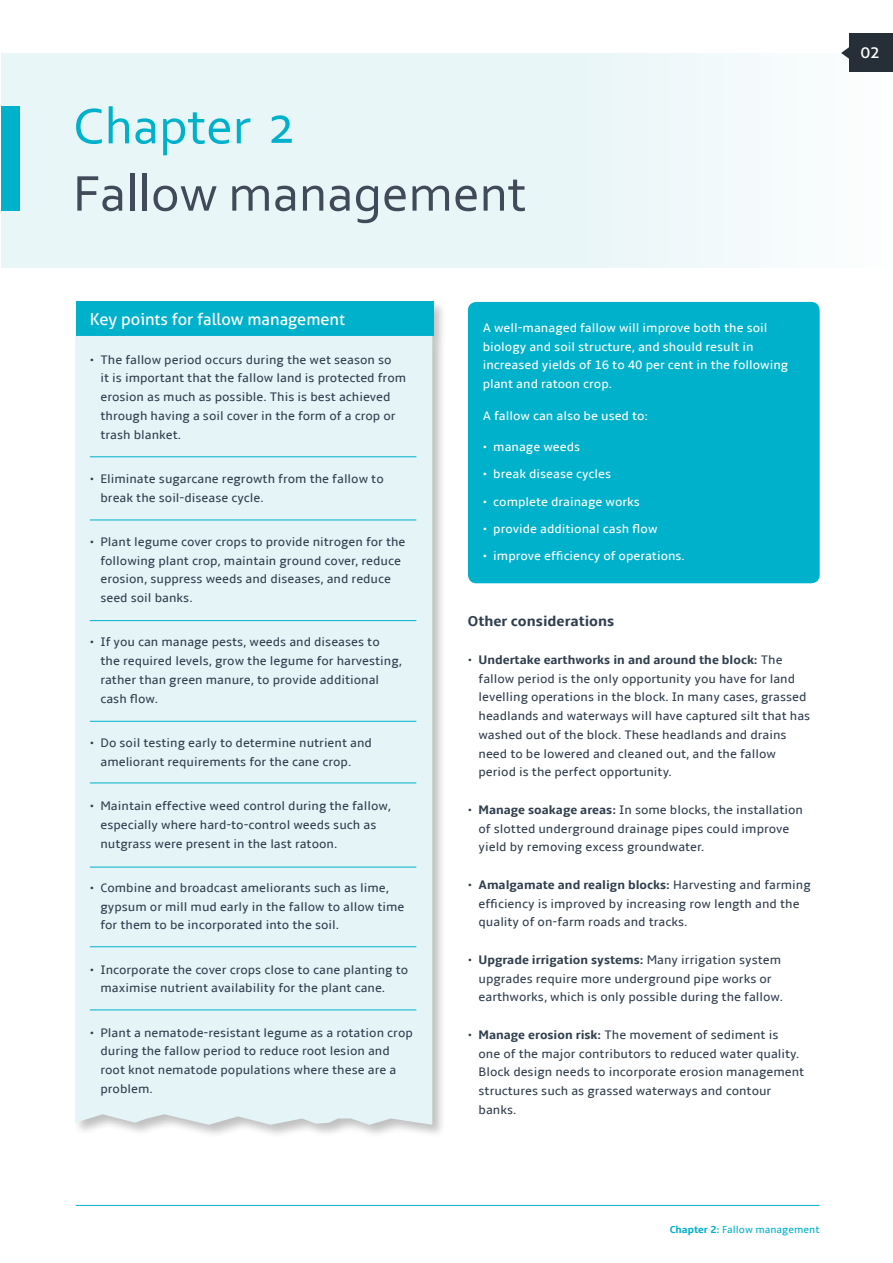
<style>
.page{position:relative;width:893px;height:1263px;background:#fff}
.page>*{position:absolute;margin:0;border:0;box-sizing:border-box;transform-origin:0 0}
.t1{font:52.5px "Corbel";color:#414a59}
.t2{font:52.5px "Corbel";color:#00b1cb}
.t3{font:16.5px "Aller";color:#fff}
.t4{font:700 15px "Amble";color:#313f4e}
.t5{font:12.75px/18.8px "Amble";color:#313f4e}
.t6{font:12.75px/18.8px "Amble";color:#fff}
.t7{font:10.5px "Amble";color:#00b1cb}
.s1{font-size:57.75px}
.s2{font-weight:700}
</style>
<div class="page">
<hr style="left:0;top:53px;width:2px;height:215px;background:#e9f6f8">
<div style="left:2px;top:53px;width:891px;height:215px;background:#e9f6f8"></div>
<div style="left:2px;top:106px;width:18px;height:105px;background:#00b1cb"></div>
<hr style="left:76px;top:1205px;width:743px;height:1px;background:#00b1cb">
<svg style="left:841px;top:47px;width:8px;height:13px"></svg>
<div style="left:849px;top:34px;width:44px;height:38px;background:#262f38"></div>
<div style="left:468px;top:302px;width:352px;height:281px;background:#00b1cb;border-radius:9px"></div>
<div style="left:73px;top:300px;width:375px;height:50px;background:#000;opacity:.25"></div>
<div style="left:76px;top:302px;width:357px;height:34px;background:#00b1cb"></div>
<div style="left:73px;top:334px;width:373px;height:804px;background:#000;opacity:.25"></div>
<div style="left:75px;top:336px;width:357px;height:789px;background:#e4f4f7"></div>
<hr style="left:90px;top:456px;width:326px;height:1px;background:#00b1cb">
<hr style="left:90px;top:520px;width:326px;height:1px;background:#00b1cb">
<hr style="left:90px;top:620px;width:326px;height:1px;background:#00b1cb">
<hr style="left:90px;top:721px;width:326px;height:1px;background:#00b1cb">
<hr style="left:90px;top:783px;width:326px;height:1px;background:#00b1cb">
<hr style="left:90px;top:867px;width:326px;height:1px;background:#00b1cb">
<hr style="left:90px;top:946px;width:326px;height:1px;background:#00b1cb">
<hr style="left:90px;top:1009px;width:326px;height:1px;background:#00b1cb">
<h1 class="t2" style="left:73px;top:93px;width:223px">Chapter <span class="s1">2</span></h1>
<h1 class="t1" style="left:73px;top:161px;width:455px">Fallow management</h1>
<p class="t3" style="left:90px;top:309px;width:257px">Key points for fallow management</p>
<p class="t5" style="left:100px;top:350px;width:307px;text-indent:-11px">• The fallow period occurs during the wet season so<br>it is important that the fallow land is protected from erosion as much as possible. This is best achieved through having a soil cover in the form of a crop or trash blanket.</p>
<p class="t5" style="left:100px;top:469px;width:285px;text-indent:-11px">• Eliminate sugarcane regrowth from the fallow to break the soil-disease cycle.</p>
<p class="t5" style="left:100px;top:532px;width:307px;text-indent:-11px">• Plant legume cover crops to provide nitrogen for the following plant crop, maintain ground cover, reduce erosion, suppress weeds and diseases, and reduce seed soil banks.</p>
<p class="t5" style="left:100px;top:633px;width:303px;text-indent:-11px">• If you can manage pests, weeds and diseases to the required levels, grow the legume for harvesting, rather than green manure, to provide additional cash flow.</p>
<p class="t5" style="left:100px;top:733px;width:273px;text-indent:-11px">• Do soil testing early to determine nutrient and ameliorant requirements for the cane crop.</p>
<p class="t5" style="left:100px;top:797px;width:292px;text-indent:-11px">• Maintain effective weed control during the fallow, especially where hard-to-control weeds such as nutgrass were present in the last ratoon.</p>
<p class="t5" style="left:100px;top:878px;width:305px;text-indent:-11px">• Combine and broadcast ameliorants such as lime, gypsum or mill mud early in the fallow to allow time for them to be incorporated into the soil.</p>
<p class="t5" style="left:100px;top:960px;width:309px;text-indent:-11px">• Incorporate the cover crops close to cane planting to maximise nutrient availability for the plant cane.</p>
<p class="t5" style="left:100px;top:1023px;width:314px;text-indent:-11px">• Plant a nematode-resistant legume as a rotation crop during the fallow period to reduce root lesion and root knot nematode populations where these are a problem.</p>
<p class="t6" style="left:483px;top:318px;width:307px">A well-managed fallow will improve both the soil biology and soil structure, and should result in increased yields of 16 to 40 per cent in the following plant and ratoon crop.</p>
<p class="t6" style="left:483px;top:406px;width:167px">A fallow can also be used to:</p>
<p class="t6" style="left:483px;top:438px;width:99px">• manage weeds</p>
<p class="t6" style="left:483px;top:465px;width:130px">• break disease cycles</p>
<p class="t6" style="left:483px;top:492px;width:159px">• complete drainage works</p>
<p class="t6" style="left:483px;top:519px;width:176px">• provide additional cash flow</p>
<p class="t6" style="left:483px;top:547px;width:204px">• improve efficiency of operations.</p>
<p class="t4" style="left:468px;top:613px;width:148px">Other considerations</p>
<p class="t5" style="left:478px;top:650px;width:333px;text-indent:-11px">• <span class="s2">Undertake earthworks in and around the block:</span> The fallow period is the only opportunity you have for land levelling operations in the block. In many cases, grassed headlands and waterways will have captured silt that has washed out of the block. These headlands and drains need to be lowered and cleaned out, and the fallow period is the perfect opportunity.</p>
<p class="t5" style="left:479px;top:800px;width:326px;text-indent:-11px">• <span class="s2">Manage soakage areas:</span> In some blocks, the installation of slotted underground drainage pipes could improve yield by removing excess groundwater.</p>
<p class="t5" style="left:479px;top:875px;width:334px;text-indent:-11px">• <span class="s2">Amalgamate and realign blocks:</span> Harvesting and farming efficiency is improved by increasing row length and the quality of on-farm roads and tracks.</p>
<p class="t5" style="left:479px;top:950px;width:306px;text-indent:-11px">• <span class="s2">Upgrade irrigation systems:</span> Many irrigation system upgrades require more underground pipe works or earthworks, which is only possible during the fallow.</p>
<p class="t5" style="left:479px;top:1025px;width:327px;text-indent:-11px">• <span class="s2">Manage erosion risk:</span> The movement of sediment is<br>one of the major contributors to reduced water quality.<br>Block design needs to incorporate erosion management structures such as grassed waterways and contour banks.</p>
<p class="t3" style="left:860px;top:42px;width:21px">02</p>
<p class="t7" style="left:670px;top:1223px;width:151px"><span class="s2">Chapter 2:</span> Fallow management</p>
</div>
